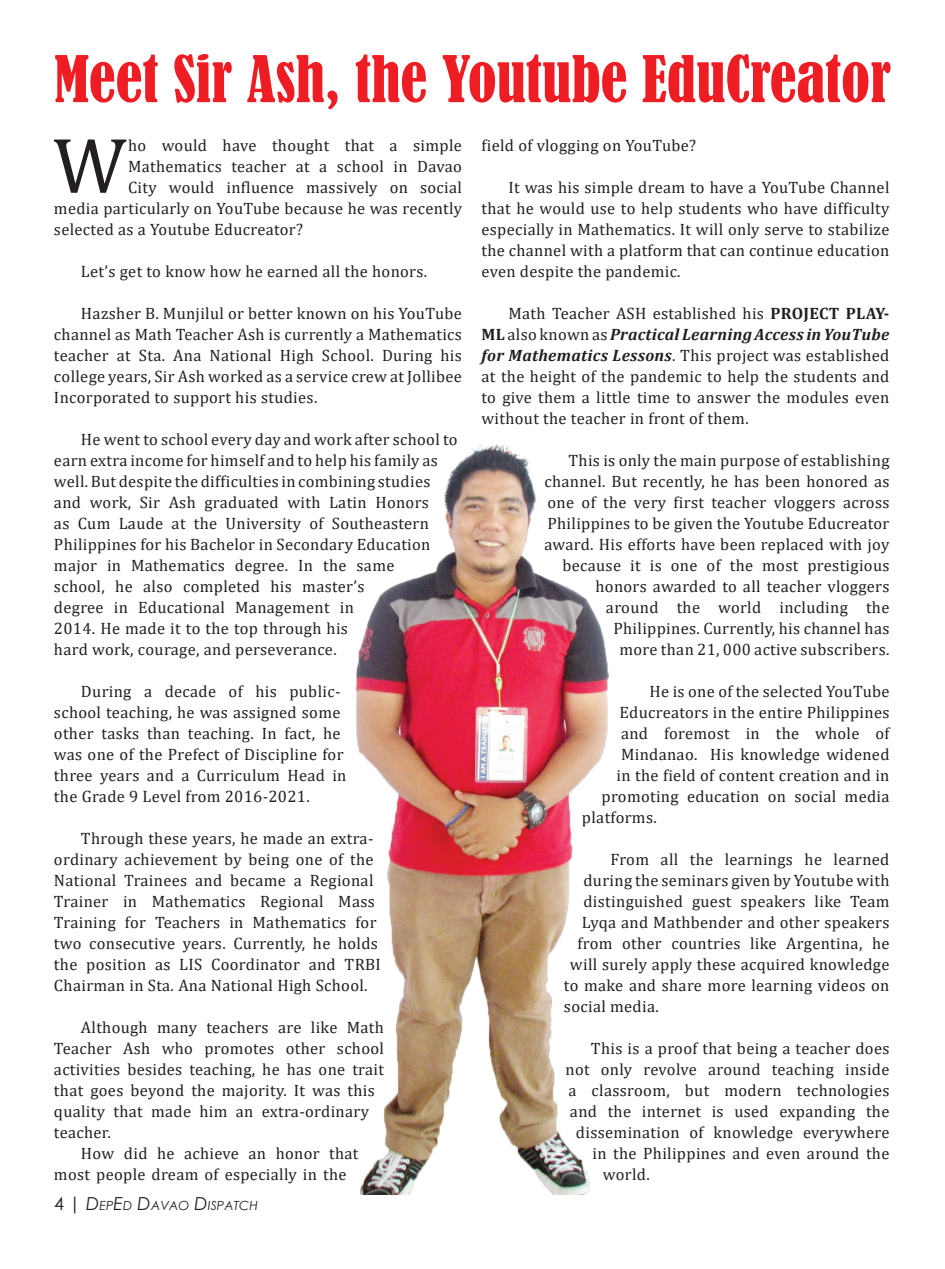
<style>
.page{position:relative;width:945px;height:1269px;background:#fff}
.page>*{position:absolute;margin:0;border:0;box-sizing:border-box;transform-origin:0 0}
.t1{font:79.5px "Cambria";color:#231f20}
.t2{font:condensed 59.7px "Bernard";color:#ee1d23}
.t3{font:16.5px/21px "Cambria";letter-spacing:.02em;color:#231f20;text-align:justify}
.t4{font:italic 12.6px "Century Gothic";color:#231f20}
.s1{font-style:normal;font-size:18px}
.s2{font-size:18px}
.s3{font-weight:700}
.s4{font-weight:700;font-style:italic}
</style>
<div class="page">
<img style="left:355px;top:444px;width:254px;height:751px">
<h2 class="t2" style="left:54px;top:45px;width:839px">Meet Sir Ash, the Youtube EduCreator</h2>
<h1 class="t1" style="left:53px;top:119px;width:75px">W</h1>
<p class="t3" style="left:128px;top:134px;width:335px">ho would have thought that a simple</p>
<p class="t3" style="left:128px;top:155px;width:335px">Mathematics teacher at a school in Davao</p>
<p class="t3" style="left:128px;top:176px;width:336px">City would influence massively on social</p>
<p class="t3" style="left:54px;top:197px;width:409px">media particularly on YouTube because he was recently</p>
<p class="t3" style="left:54px;top:218px;width:251px">selected as a Youtube Educreator?</p>
<p class="t3" style="left:81px;top:260px;width:348px">Let’s get to know how he earned all the honors.</p>
<p class="t3" style="left:54px;top:302px;width:410px;text-indent:27px">Hazsher B. Munjilul or better known on his YouTube channel as Math Teacher Ash is currently a Mathematics teacher at Sta. Ana National High School. During his college years, Sir Ash worked as a service crew at Jollibee Incorporated to support his studies.</p>
<p class="t3" style="left:54px;top:428px;width:405px;text-align:left;text-indent:27px">He went to school every day and work after school to earn extra income for himself and to help his family as well. But despite the difficulties in combining studies and work, Sir Ash graduated with Latin Honors<br>as Cum Laude at the University of Southeastern Philippines for his Bachelor in Secondary Education major in Mathematics degree. In the same<br>school, he also completed his master’s<br>degree in Educational Management in<br>2014. He made it to the top through his<br>hard work, courage, and perseverance.</p>
<p class="t3" style="left:54px;top:680px;width:294px;text-align:left;text-indent:27px">During a decade of his public&shy;school teaching, he was assigned some other tasks than teaching. In fact, he was one of the Prefect of Discipline for three years and a Curriculum Head in the Grade 9 Level from 2016-2021.</p>
<p class="t3" style="left:54px;top:827px;width:329px;text-align:left;text-indent:27px">Through these years, he made an extra&shy;ordinary achievement by being one of the National Trainees and became a Regional Trainer in Mathematics Regional Mass Training for Teachers in Mathematics for two consecutive years. Currently, he holds the position as LIS Coordinator and TRBI Chairman in Sta. Ana National High School.</p>
<p class="t3" style="left:81px;top:1016px;width:304px">Although many teachers are like Math</p>
<p class="t3" style="left:54px;top:1037px;width:332px">Teacher Ash who promotes other school</p>
<p class="t3" style="left:54px;top:1058px;width:331px">activities besides teaching, he has one trait</p>
<p class="t3" style="left:54px;top:1079px;width:322px">that goes beyond the majority. It was this</p>
<p class="t3" style="left:54px;top:1100px;width:316px">quality that made him an extra-ordinary</p>
<p class="t3" style="left:54px;top:1121px;width:58px">teacher.</p>
<p class="t3" style="left:81px;top:1142px;width:279px">How did he achieve an honor that</p>
<p class="t3" style="left:54px;top:1163px;width:294px">most people dream of especially in the</p>
<p class="t4" style="left:54px;top:1197px;width:205px"><span class="s1">4</span> <span class="s2">|</span> <span class="s2">D</span>EP<span class="s2">E</span>D <span class="s2">D</span>AVAO <span class="s2">D</span>ISPATCH</p>
<p class="t3" style="left:481px;top:134px;width:216px">field of vlogging on YouTube?</p>
<p class="t3" style="left:481px;top:176px;width:410px;text-indent:27px">It was his simple dream to have a YouTube Channel that he would use to help students who have difficulty especially in Mathematics. It will only serve to stabilize the channel with a platform that can continue education even despite the pandemic.</p>
<p class="t3" style="left:481px;top:302px;width:410px;text-indent:27px">Math Teacher ASH established his <span class="s3">PROJECT PLAY-ML</span> also known as <span class="s4">Practical Learning Access in YouTube for Mathematics Lessons</span>. This project was established at the height of the pandemic to help the students and to give them a little time to answer the modules even without the teacher in front of them.</p>
<p class="t3" style="left:544px;top:449px;width:347px;text-align:right">This is only the main purpose of establishing channel. But recently, he has been honored as one of the very first teacher vloggers across Philippines to be given the Youtube Educreator award. His efforts have been replaced with joy because it is one of the most prestigious honors awarded to all teacher vloggers around the world including the Philippines. Currently, his channel has<br>more than 21, 000 active subscribers.</p>
<p class="t3" style="left:649px;top:681px;width:242px">He is one of the selected YouTube</p>
<p class="t3" style="left:620px;top:702px;width:272px">Educreators in the entire Philippines</p>
<p class="t3" style="left:621px;top:723px;width:270px">and foremost in the whole of</p>
<p class="t3" style="left:621px;top:744px;width:270px">Mindanao. His knowledge widened</p>
<p class="t3" style="left:616px;top:765px;width:274px">in the field of content creation and in</p>
<p class="t3" style="left:602px;top:786px;width:290px">promoting education on social media</p>
<p class="t3" style="left:582px;top:807px;width:76px">platforms.</p>
<p class="t3" style="left:610px;top:849px;width:280px">From all the learnings he learned</p>
<p class="t3" style="left:583px;top:870px;width:307px">during the seminars given by Youtube with</p>
<p class="t3" style="left:583px;top:891px;width:308px">distinguished guest speakers like Team</p>
<p class="t3" style="left:582px;top:912px;width:309px">Lyqa and Mathbender and other speakers</p>
<p class="t3" style="left:577px;top:933px;width:314px">from other countries like Argentina, he</p>
<p class="t3" style="left:570px;top:954px;width:321px">will surely apply these acquired knowledge</p>
<p class="t3" style="left:564px;top:975px;width:327px">to make and share more learning videos on</p>
<p class="t3" style="left:564px;top:996px;width:96px">social media.</p>
<p class="t3" style="left:591px;top:1038px;width:300px">This is a proof that being a teacher does</p>
<p class="t3" style="left:565px;top:1059px;width:325px">not only revolve around teaching inside</p>
<p class="t3" style="left:568px;top:1080px;width:323px">a classroom, but modern technologies</p>
<p class="t3" style="left:570px;top:1101px;width:321px">and the internet is used expanding the</p>
<p class="t3" style="left:576px;top:1122px;width:315px">dissemination of knowledge everywhere</p>
<p class="t3" style="left:592px;top:1143px;width:298px">in the Philippines and even around the</p>
<p class="t3" style="left:603px;top:1164px;width:48px">world.</p>
</div>
